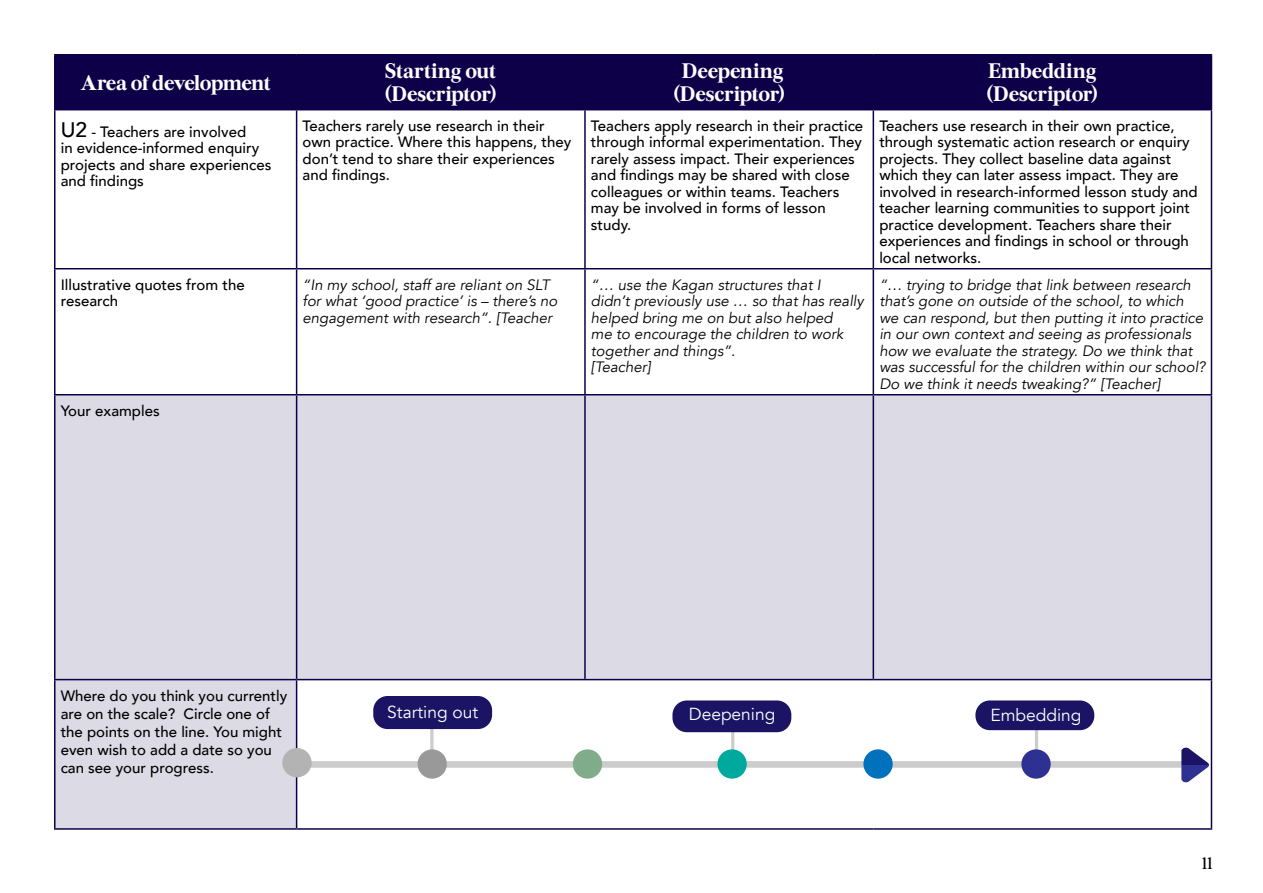
<style>
.page{position:relative;width:1263px;height:893px;background:#fff}
.page>*{position:absolute;margin:0;border:0;box-sizing:border-box;transform-origin:0 0}
.t1{font:700 21px/22.5px "Burgess";letter-spacing:-.02em;color:#fff}
.t2{font:17.4px "Avenir";color:#fff}
.t3{font:16.5px "Burgess";color:#000}
.t4{font:500 15px/16.5px "Avenir";color:#000}
.t5{font:italic 15px/16.5px "Avenir";color:#000}
.s1{font-size:21px}
</style>
<div class="page">
<div style="left:56px;top:56px;width:1155px;height:53px;background:#0e0048"></div>
<div style="left:56px;top:395px;width:1155px;height:433px;background:#dcdae4"></div>
<div style="left:297px;top:680px;width:914px;height:149px;background:#fff"></div>
<hr style="left:54px;top:54px;width:243px;height:2px;background:#0e0048">
<hr style="left:54px;top:56px;width:2px;height:53px;background:#0e0048">
<hr style="left:297px;top:54px;width:288px;height:2px;background:#0e0048">
<hr style="left:296px;top:56px;width:1px;height:53px;background:#0e0048">
<hr style="left:585px;top:54px;width:288px;height:2px;background:#0e0048">
<hr style="left:584px;top:56px;width:2px;height:53px;background:#0e0048">
<hr style="left:873px;top:54px;width:339px;height:2px;background:#0e0048">
<hr style="left:872px;top:56px;width:2px;height:53px;background:#0e0048">
<hr style="left:1211px;top:56px;width:1px;height:53px;background:#0e0048">
<hr style="left:54px;top:109px;width:243px;height:1px;background:#0e0048">
<hr style="left:54px;top:110px;width:2px;height:158px;background:#0e0048">
<hr style="left:297px;top:109px;width:288px;height:1px;background:#0e0048">
<hr style="left:296px;top:110px;width:1px;height:158px;background:#0e0048">
<hr style="left:585px;top:109px;width:288px;height:1px;background:#0e0048">
<hr style="left:584px;top:110px;width:2px;height:158px;background:#0e0048">
<hr style="left:873px;top:109px;width:339px;height:1px;background:#0e0048">
<hr style="left:872px;top:110px;width:2px;height:158px;background:#0e0048">
<hr style="left:1211px;top:110px;width:1px;height:158px;background:#0e0048">
<hr style="left:54px;top:268px;width:243px;height:1px;background:#0e0048">
<hr style="left:54px;top:269px;width:2px;height:125px;background:#0e0048">
<hr style="left:297px;top:268px;width:288px;height:1px;background:#0e0048">
<hr style="left:296px;top:269px;width:1px;height:125px;background:#0e0048">
<hr style="left:585px;top:268px;width:288px;height:1px;background:#0e0048">
<hr style="left:584px;top:269px;width:2px;height:125px;background:#0e0048">
<hr style="left:873px;top:268px;width:339px;height:1px;background:#0e0048">
<hr style="left:872px;top:269px;width:2px;height:125px;background:#0e0048">
<hr style="left:1211px;top:269px;width:1px;height:125px;background:#0e0048">
<hr style="left:54px;top:394px;width:243px;height:1px;background:#0e0048">
<hr style="left:54px;top:395px;width:2px;height:284px;background:#0e0048">
<hr style="left:297px;top:394px;width:288px;height:1px;background:#0e0048">
<hr style="left:296px;top:395px;width:1px;height:284px;background:#0e0048">
<hr style="left:585px;top:394px;width:288px;height:1px;background:#0e0048">
<hr style="left:584px;top:395px;width:2px;height:284px;background:#0e0048">
<hr style="left:873px;top:394px;width:339px;height:1px;background:#0e0048">
<hr style="left:872px;top:395px;width:2px;height:284px;background:#0e0048">
<hr style="left:1211px;top:395px;width:1px;height:284px;background:#0e0048">
<hr style="left:54px;top:679px;width:243px;height:1px;background:#0e0048">
<hr style="left:54px;top:680px;width:2px;height:148px;background:#0e0048">
<hr style="left:297px;top:679px;width:288px;height:1px;background:#0e0048">
<hr style="left:296px;top:680px;width:1px;height:148px;background:#0e0048">
<hr style="left:585px;top:679px;width:288px;height:1px;background:#0e0048">
<hr style="left:873px;top:679px;width:339px;height:1px;background:#0e0048">
<hr style="left:1211px;top:680px;width:1px;height:148px;background:#0e0048">
<hr style="left:54px;top:828px;width:243px;height:2px;background:#0e0048">
<hr style="left:297px;top:828px;width:288px;height:2px;background:#0e0048">
<hr style="left:585px;top:828px;width:288px;height:2px;background:#0e0048">
<hr style="left:873px;top:828px;width:339px;height:2px;background:#0e0048">
<div style="left:975px;top:700px;width:119px;height:30px;background:#1b1464;border-radius:14px"></div>
<div style="left:672px;top:700px;width:119px;height:32px;background:#1b1464;border-radius:14px"></div>
<div style="left:373px;top:696px;width:119px;height:33px;background:#1b1464;border-radius:14px"></div>
<svg style="left:284px;top:728px;width:925px;height:55px"></svg>
<div style="left:282px;top:748px;width:30px;height:29px;background:#b3b3b3;border-radius:50%"></div>
<h1 class="t1" style="left:80px;top:70px;width:192px">Area of development</h1>
<h1 class="t1" style="left:385px;top:59px;width:113px">Starting out (Descriptor)</h1>
<h1 class="t1" style="left:674px;top:59px;width:112px;text-align:center">Deepening (Descriptor)</h1>
<h1 class="t1" style="left:987px;top:59px;width:112px">Embedding (Descriptor)</h1>
<p class="t4" style="left:61px;top:122px;width:212px"><span class="s1">U2</span> - Teachers are involved<br>in evidence-informed enquiry projects and share experiences and findings</p>
<p class="t4" style="left:303px;top:116px;width:270px">Teachers rarely use research in their own practice. Where this happens, they don’t tend to share their experiences and findings.</p>
<p class="t4" style="left:591px;top:116px;width:274px">Teachers apply research in their practice through informal experimentation. They rarely assess impact. Their experiences and findings may be shared with close colleagues or within teams. Teachers may be involved in forms of lesson study.</p>
<p class="t4" style="left:879px;top:116px;width:320px">Teachers use research in their own practice, through systematic action research or enquiry projects. They collect baseline data against which they can later assess impact. They are involved in research-informed lesson study and teacher learning communities to support joint practice development. Teachers share their experiences and findings in school or through local networks.</p>
<p class="t4" style="left:61px;top:275px;width:185px">Illustrative quotes from the research</p>
<p class="t5" style="left:303px;top:277px;width:256px">“In my school, staff are reliant on SLT for what ‘good practice’ is – there’s no engagement with research”. [Teacher</p>
<p class="t5" style="left:591px;top:277px;width:274px">“… use the Kagan structures that I<br>didn’t previously use … so that has really helped bring me on but also helped<br>me to encourage the children to work together and things”.<br>[Teacher]</p>
<p class="t5" style="left:879px;top:277px;width:328px">“… trying to bridge that link between research that’s gone on outside of the school, to which we can respond, but then putting it into practice in our own context and seeing as professionals how we evaluate the strategy. Do we think that was successful for the children within our school?<br>Do we think it needs tweaking?” [Teacher]</p>
<p class="t4" style="left:61px;top:401px;width:100px">Your examples</p>
<p class="t4" style="left:61px;top:686px;width:228px;line-height:18px">Where do you think you currently are on the scale? Circle one of the points on the line. You might even wish to add a date so you can see your progress.</p>
<p class="t2" style="left:387px;top:702px;width:93px">Starting out</p>
<p class="t2" style="left:689px;top:704px;width:88px">Deepening</p>
<p class="t2" style="left:990px;top:705px;width:93px">Embedding</p>
<p class="t3" style="left:1202px;top:851px;width:12px">11</p>
</div>
